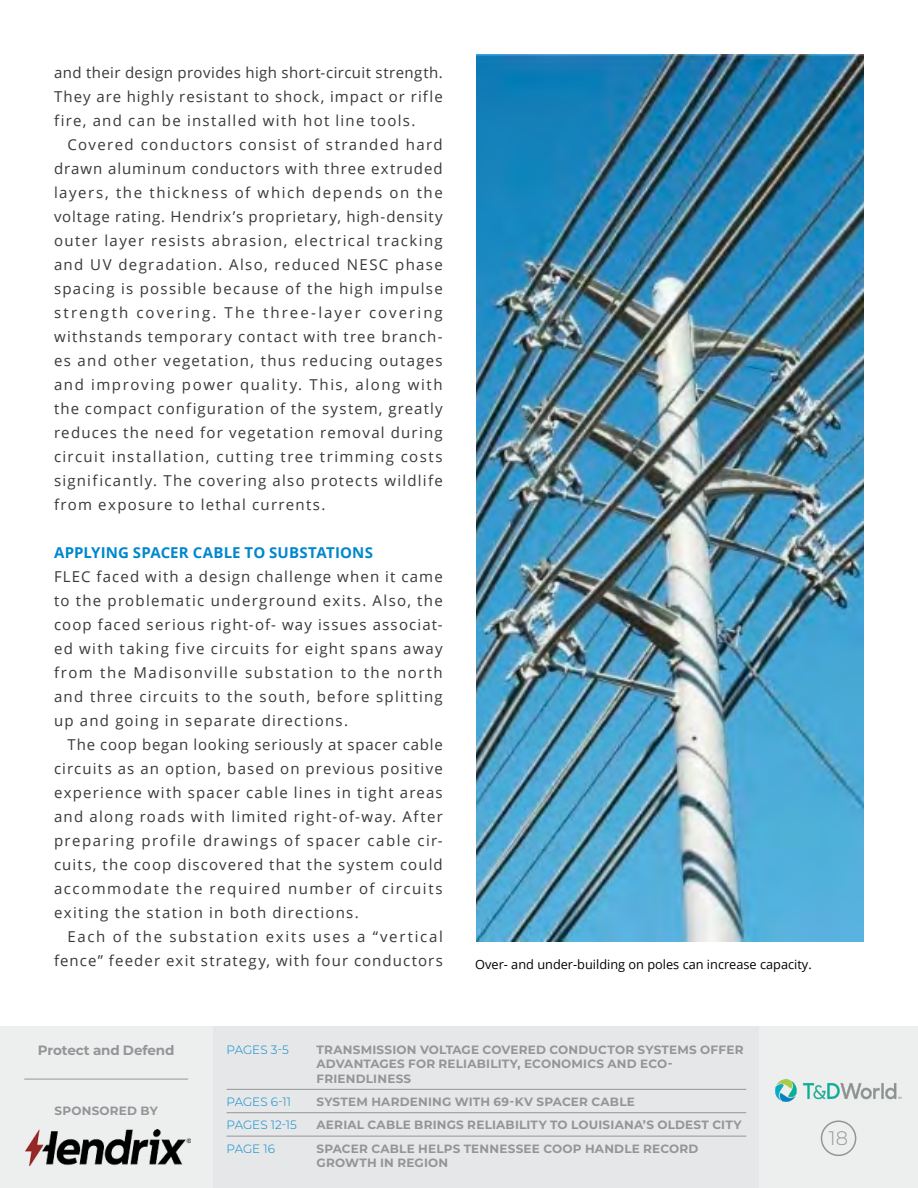
<style>
.page{position:relative;width:918px;height:1188px;background:#fff}
.page>*{position:absolute;margin:0;border:0;box-sizing:border-box;transform-origin:0 0}
.t1{font:300 19.5px "Montserrat";color:#939598}
.t2{font:15px/24px "Open Sans";letter-spacing:.085em;color:#383838;text-align:justify}
.t3{font:700 15px "Open Sans";letter-spacing:.01em;color:#0087cc}
.t4{font:700 13.5px "Montserrat";letter-spacing:-.015em;color:#939598}
.t5{font:12.75px "Open Sans";color:#000}
.t6{font:700 12px/14.4px "Montserrat";letter-spacing:.02em;color:#939598}
.t7{font:300 12px "Montserrat";color:#0087cc}
</style>
<div class="page">
<div style="left:0;top:1026px;width:918px;height:162px;background:#e6e7e8"></div>
<div style="left:759px;top:1026px;width:159px;height:162px;background:#edeeee"></div>
<div style="left:0;top:1026px;width:212px;height:162px;background:#edeeee"></div>
<hr style="left:227px;top:1089px;width:519px;height:1px;background:#939598">
<hr style="left:227px;top:1112px;width:519px;height:1px;background:#939598">
<hr style="left:227px;top:1136px;width:519px;height:1px;background:#939598">
<hr style="left:25px;top:1079px;width:163px;height:1px;background:#939598">
<div style="left:821px;top:1120px;width:35px;height:36px;border:2px solid #939598;border-radius:50%"></div>
<img style="left:775px;top:1080px;width:127px;height:21px">
<img style="left:26px;top:1129px;width:164px;height:37px">
<img style="left:477px;top:54px;width:387px;height:888px">
<p class="t2" style="left:54px;top:60px;width:390px">and their design provides high short-circuit strength.<br>They are highly resistant to shock, impact or rifle fire, and can be installed with hot line tools.</p>
<p class="t2" style="left:54px;top:132px;width:390px;text-indent:14px">Covered conductors consist of stranded hard drawn aluminum conductors with three extruded layers, the thickness of which depends on the voltage rating. Hendrix’s proprietary, high-density outer layer resists abrasion, electrical tracking and UV degradation. Also, reduced NESC phase spacing is possible because of the high impulse strength covering. The three-layer covering withstands temporary contact with tree branch&shy;es and other vegetation, thus reducing outages and improving power quality. This, along with the compact configuration of the system, greatly reduces the need for vegetation removal during circuit installation, cutting tree trimming costs significantly. The covering also protects wildlife from exposure to lethal currents.</p>
<p class="t3" style="left:54px;top:542px;width:320px">APPLYING SPACER CABLE TO SUBSTATIONS</p>
<p class="t2" style="left:54px;top:564px;width:390px">FLEC faced with a design challenge when it came to the problematic underground exits. Also, the coop faced serious right-of- way issues associat&shy;ed with taking five circuits for eight spans away from the Madisonville substation to the north and three circuits to the south, before splitting up and going in separate directions.</p>
<p class="t2" style="left:54px;top:732px;width:390px;text-indent:14px">The coop began looking seriously at spacer cable circuits as an option, based on previous positive experience with spacer cable lines in tight areas and along roads with limited right-of-way. After preparing profile drawings of spacer cable cir&shy;cuits, the coop discovered that the system could accommodate the required number of circuits exiting the station in both directions.</p>
<p class="t2" style="left:54px;top:924px;width:390px;text-align:right">Each of the substation exits uses a “vertical fence” feeder exit strategy, with four conductors</p>
<p class="t5" style="left:475px;top:956px;width:338px">Over- and under-building on poles can increase capacity.</p>
<p class="t4" style="left:38px;top:1041px;width:138px">Protect and Defend</p>
<p class="t6" style="left:55px;top:1102px;width:105px">SPONSORED BY</p>
<p class="t7" style="left:227px;top:1041px;width:64px">PAGES 3-5</p>
<p class="t6" style="left:317px;top:1042px;width:428px">TRANSMISSION VOLTAGE COVERED CONDUCTOR SYSTEMS OFFER<br>ADVANTAGES FOR RELIABILITY, ECONOMICS AND ECO-<br>FRIENDLINESS</p>
<p class="t7" style="left:227px;top:1094px;width:66px">PAGES 6-11</p>
<p class="t6" style="left:317px;top:1094px;width:320px">SYSTEM HARDENING WITH 69-KV SPACER CABLE</p>
<p class="t7" style="left:227px;top:1117px;width:72px">PAGES 12-15</p>
<p class="t6" style="left:317px;top:1117px;width:426px">AERIAL CABLE BRINGS RELIABILITY TO LOUISIANA’S OLDEST CITY</p>
<p class="t7" style="left:227px;top:1140px;width:50px">PAGE 16</p>
<p class="t6" style="left:317px;top:1141px;width:383px">SPACER CABLE HELPS TENNESSEE COOP HANDLE RECORD<br>GROWTH IN REGION</p>
<h1 class="t1" style="left:829px;top:1124px;width:21px">18</h1>
</div>
